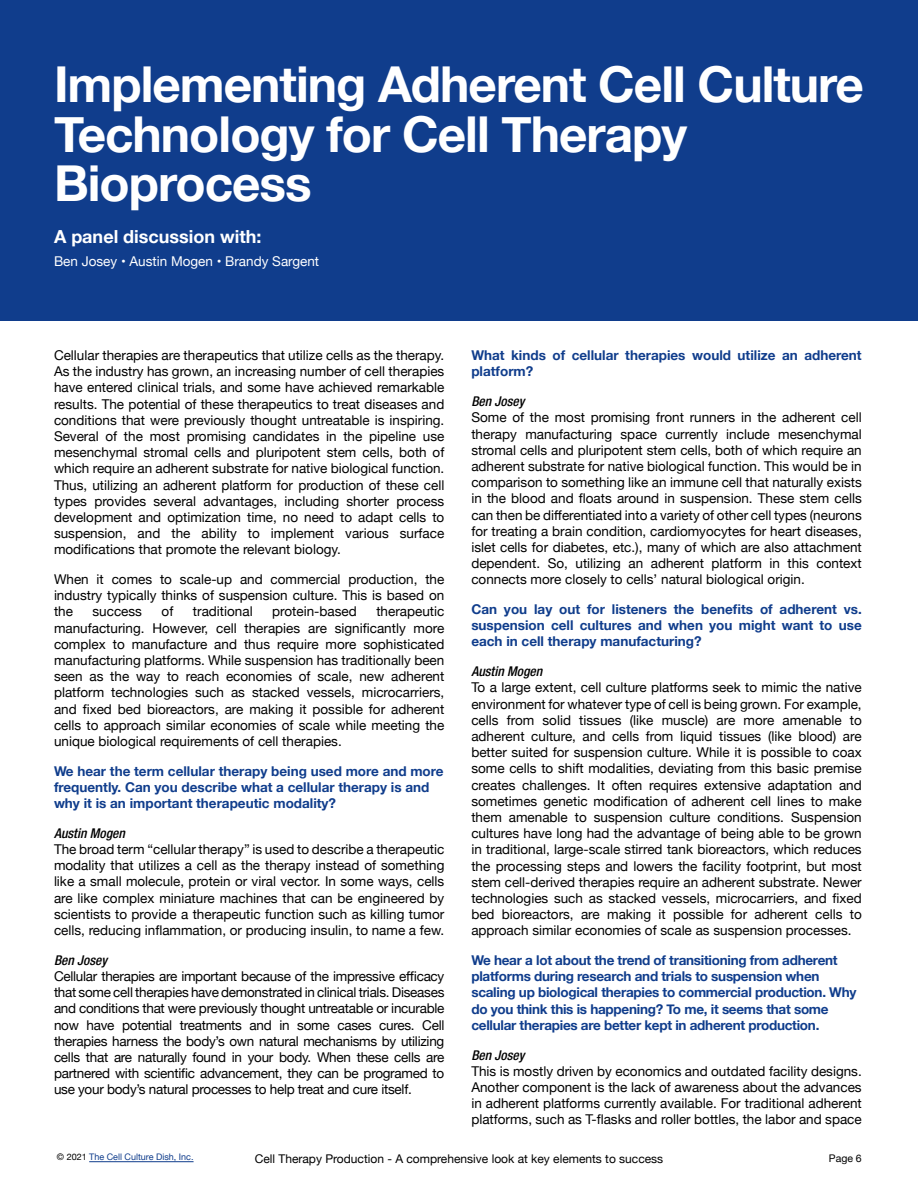
<style>
.page{position:relative;width:918px;height:1188px;background:#fff}
.page>*{position:absolute;margin:0;border:0;box-sizing:border-box;transform-origin:0 0}
.t1{font:700 49.5px/49.5px "Helvetica Neue";letter-spacing:-.02em;color:#fff}
.t2{font:700 18px "Helvetica Neue";color:#fff}
.t3{font:13.5px/16.2px "Helvetica Neue";color:#000001;text-align:justify}
.t4{font:700 13.5px/16.2px "Helvetica Neue";letter-spacing:-.02em;color:#103d8c;text-align:justify}
.t5{font:700 13.5px/16.2px "Helvetica Neue";color:#103d8c}
.t6{font:italic 500 condensed 13.5px "Helvetica Neue";color:#000001}
.t7{font:13.5px "Helvetica Neue";color:#fff}
.t8{font:12px "Helvetica Neue";color:#000001}
.t9{font:10.5px "Helvetica Neue";color:#000001}
.t10{font:9px "Helvetica Neue";color:#103d8c}
.s1{color:#000001}
</style>
<div class="page">
<hr style="left:89px;top:1161px;width:105px;height:1px;background:#103d8c">
<div style="left:0;top:0;width:918px;height:320px;background:#103d8c"></div>
<h1 class="t1" style="left:54px;top:61px;width:812px">Implementing Adherent Cell Culture<br>Technology for Cell Therapy<br>Bioprocess</h1>
<h2 class="t2" style="left:54px;top:223px;width:209px">A panel discussion with:</h2>
<p class="t7" style="left:54px;top:252px;width:267px">Ben Josey • Austin Mogen • Brandy Sargent</p>
<p class="t3" style="left:54px;top:348px;width:392px">Cellular therapies are therapeutics that utilize cells as the therapy.<br>As the industry has grown, an increasing number of cell therapies have entered clinical trials, and some have achieved remarkable results. The potential of these therapeutics to treat diseases and conditions that were previously thought untreatable is inspiring.<br>Several of the most promising candidates in the pipeline use mesenchymal stromal cells and pluripotent stem cells, both of which require an adherent substrate for native biological function.<br>Thus, utilizing an adherent platform for production of these cell types provides several advantages, including shorter process development and optimization time, no need to adapt cells to suspension, and the ability to implement various surface modifications that promote the relevant biology.</p>
<p class="t3" style="left:54px;top:572px;width:392px">When it comes to scale-up and commercial production, the industry typically thinks of suspension culture. This is based on the</p>
<p class="t3" style="left:93px;top:604px;width:51px">success</p>
<p class="t3" style="left:162px;top:604px;width:13px">of</p>
<p class="t3" style="left:193px;top:604px;width:61px">traditional</p>
<p class="t3" style="left:272px;top:604px;width:86px">protein-based</p>
<p class="t3" style="left:54px;top:604px;width:392px;text-indent:322px">therapeutic manufacturing. However, cell therapies are significantly more complex to manufacture and thus require more sophisticated manufacturing platforms. While suspension has traditionally been seen as the way to reach economies of scale, new adherent platform technologies such as stacked vessels, microcarriers, and fixed bed bioreactors, are making it possible for adherent cells to approach similar economies of scale while meeting the unique biological requirements of cell therapies.</p>
<p class="t5" style="left:54px;top:763px;width:391px">We hear the term cellular therapy being used more and more frequently. Can you describe what a cellular therapy is and why it is an important therapeutic modality?</p>
<p class="t6" style="left:54px;top:825px;width:72px">Austin Mogen</p>
<p class="t3" style="left:54px;top:842px;width:392px">The broad term “cellular therapy” is used to describe a therapeutic modality that utilizes a cell as the therapy instead of something like a small molecule, protein or viral vector. In some ways, cells are like complex miniature machines that can be engineered by scientists to provide a therapeutic function such as killing tumor cells, reducing inflammation, or producing insulin, to name a few.</p>
<p class="t6" style="left:54px;top:952px;width:55px">Ben Josey</p>
<p class="t3" style="left:54px;top:969px;width:392px">Cellular therapies are important because of the impressive efficacy that some cell therapies have demonstrated in clinical trials. Diseases and conditions that were previously thought untreatable or incurable now have potential treatments and in some cases cures. Cell therapies harness the body’s own natural mechanisms by utilizing cells that are naturally found in your body. When these cells are partnered with scientific advancement, they can be programed to use your body’s natural processes to help treat and cure itself.</p>
<p class="t5" style="left:471px;top:348px;width:392px">What kinds of cellular therapies would utilize an adherent platform?</p>
<p class="t6" style="left:471px;top:393px;width:55px">Ben Josey</p>
<p class="t3" style="left:471px;top:410px;width:392px">Some of the most promising front runners in the adherent cell therapy manufacturing space currently include mesenchymal stromal cells and pluripotent stem cells, both of which require an adherent substrate for native biological function. This would be in comparison to something like an immune cell that naturally exists in the blood and floats around in suspension. These stem cells can then be differentiated into a variety of other cell types (neurons for treating a brain condition, cardiomyocytes for heart diseases, islet cells for diabetes, etc.), many of which are also attachment dependent. So, utilizing an adherent platform in this context connects more closely to cells’ natural biological origin.</p>
<p class="t4" style="left:471px;top:601px;width:392px">Can you lay out for listeners the benefits of adherent vs. suspension cell cultures and when you might want to use each in cell therapy manufacturing?</p>
<p class="t6" style="left:471px;top:663px;width:72px">Austin Mogen</p>
<p class="t3" style="left:471px;top:680px;width:392px">To a large extent, cell culture platforms seek to mimic the native environment for whatever type of cell is being grown. For example, cells from solid tissues (like muscle) are more amenable to adherent culture, and cells from liquid tissues (like blood) are better suited for suspension culture. While it is possible to coax some cells to shift modalities, deviating from this basic premise creates challenges. It often requires extensive adaptation and sometimes genetic modification of adherent cell lines to make them amenable to suspension culture conditions. Suspension cultures have long had the advantage of being able to be grown in traditional, large-scale stirred tank bioreactors, which reduces the processing steps and lowers the facility footprint, but most stem cell-derived therapies require an adherent substrate. Newer technologies such as stacked vessels, microcarriers, and fixed bed bioreactors, are making it possible for adherent cells to approach similar economies of scale as suspension processes.</p>
<p class="t4" style="left:471px;top:952px;width:387px;text-align:left">We hear a lot about the trend of transitioning from adherent platforms during research and trials to suspension when scaling up biological therapies to commercial production. Why do you think this is happening? To me, it seems that some cellular therapies are better kept in adherent production.</p>
<p class="t6" style="left:471px;top:1047px;width:55px">Ben Josey</p>
<p class="t3" style="left:471px;top:1064px;width:392px">This is mostly driven by economics and outdated facility designs.<br>Another component is the lack of awareness about the advances in adherent platforms currently available. For traditional adherent platforms, such as T-flasks and roller bottles, the labor and space</p>
<p class="t10" style="left:57px;top:1151px;width:138px"><span class="s1">© 2021</span> The Cell Culture Dish, Inc.</p>
<p class="t8" style="left:255px;top:1150px;width:410px">Cell Therapy Production - A comprehensive look at key elements to success</p>
<p class="t9" style="left:829px;top:1150px;width:34px">Page 6</p>
</div>
